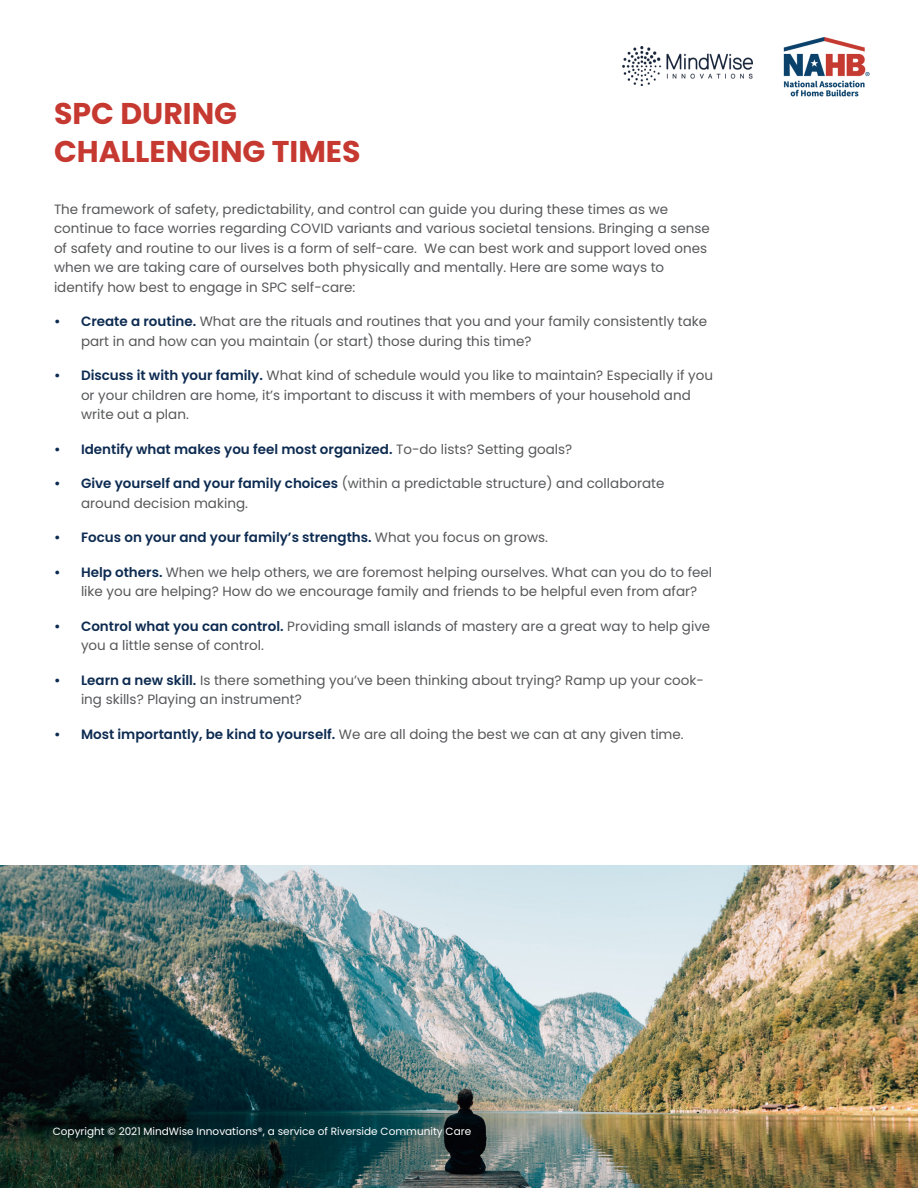
<style>
.page{position:relative;width:918px;height:1188px;background:#fff}
.page>*{position:absolute;margin:0;border:0;box-sizing:border-box;transform-origin:0 0}
.t1{font:700 30px "Poppins";color:#c63931}
.t2{font:13.5px/19.5px "Poppins";color:#57585a}
.t3{font:600 13.5px "Poppins";color:#0d2b51}
.t4{font:10.5px "Poppins";color:#fff}
.s1{font-weight:600;color:#0d2b51}
.s2{font-weight:400;color:#57585a}
</style>
<div class="page">
<img style="left:0;top:866px;width:918px;height:322px">
<img style="left:623px;top:46px;width:130px;height:39px">
<img style="left:783px;top:37px;width:87px;height:60px">
<p class="t1" style="left:54px;top:96px;width:185px">SPC DURING</p>
<p class="t1" style="left:54px;top:134px;width:308px">CHALLENGING TIMES</p>
<p class="t2" style="left:54px;top:200px;width:616px">The framework of safety, predictability, and control can guide you during these times as we</p>
<p class="t2" style="left:54px;top:219px;width:657px">continue to face worries regarding COVID variants and various societal tensions. Bringing a sense of safety and routine to our lives is a form of self-care. We can best work and support loved ones when we are taking care of ourselves both physically and mentally. Here are some ways to</p>
<p class="t2" style="left:54px;top:278px;width:303px">identify how best to engage in SPC self-care:</p>
<p class="t2" style="left:81px;top:312px;width:628px;text-indent:-27px"><span class="s1">• Create a routine.</span> What are the rituals and routines that you and your family consistently take part in and how can you maintain (or start) those during this time?</p>
<p class="t2" style="left:81px;top:366px;width:634px;text-indent:-27px"><span class="s1">• Discuss it with your family.</span> What kind of schedule would you like to maintain? Especially if you or your children are home, it’s important to discuss it with members of your household and write out a plan.</p>
<p class="t3" style="left:54px;top:441px;width:520px">• Identify what makes you feel most organized. <span class="s2">To-do lists? Setting goals?</span></p>
<p class="t2" style="left:81px;top:474px;width:585px;text-indent:-27px"><span class="s1">• Give yourself and your family choices</span> (within a predictable structure) and collaborate around decision making.</p>
<p class="t3" style="left:54px;top:530px;width:496px">• Focus on your and your family’s strengths. <span class="s2">What you focus on grows.</span></p>
<p class="t2" style="left:81px;top:563px;width:633px;text-indent:-27px"><span class="s1">• Help others.</span> When we help others, we are foremost helping ourselves. What can you do to feel like you are helping? How do we encourage family and friends to be helpful even from afar?</p>
<p class="t2" style="left:81px;top:617px;width:631px;text-indent:-27px"><span class="s1">• Control what you can control.</span> Providing small islands of mastery are a great way to help give you a little sense of control.</p>
<p class="t2" style="left:81px;top:671px;width:624px;text-indent:-27px"><span class="s1">• Learn a new skill.</span> Is there something you’ve been thinking about trying? Ramp up your cook&shy;ing skills? Playing an instrument?</p>
<p class="t2" style="left:54px;top:725px;width:631px"><span class="s1">• Most importantly, be kind to yourself.</span> We are all doing the best we can at any given time.</p>
<p class="t4" style="left:53px;top:1125px;width:420px">Copyright © 2021 MindWise Innovations®, a service of Riverside Community Care</p>
</div>
